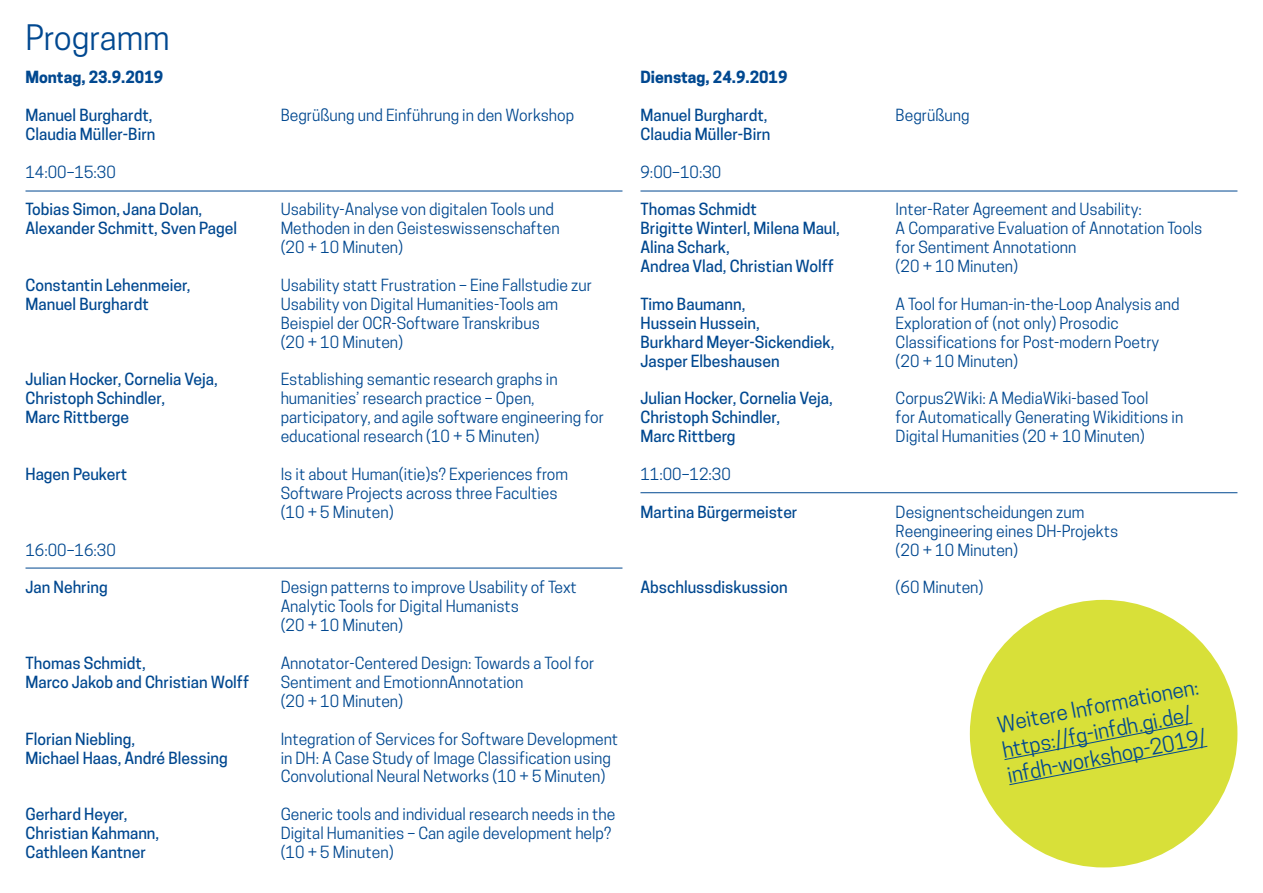
<style>
.page{position:relative;width:1263px;height:893px;background:#fff}
.page>*{position:absolute;margin:0;border:0;box-sizing:border-box;transform-origin:0 0}
.t1{font:33px "Cooper Hewitt";color:#014890}
.t2{font:20.7px/25.5px "Cooper Hewitt";color:#014890}
.t3{font:15.75px/18.9px "Cooper Hewitt";color:#014890}
.t4{font:500 15.75px/18.9px "Cooper Hewitt";color:#014890}
.t5{font:700 15.75px "Cooper Hewitt";color:#014890}
</style>
<div class="page">
<div style="left:970px;top:600px;width:267px;height:267px;background:#d8e039;border-radius:50%"></div>
<hr style="left:26px;top:568px;width:596px;height:1px;background:#014890">
<hr style="left:640px;top:492px;width:597px;height:1px;background:#014890">
<hr style="left:26px;top:191px;width:596px;height:1px;background:#014890">
<hr style="left:640px;top:191px;width:597px;height:1px;background:#014890">
<svg style="left:1004px;top:723px;width:204px;height:62px"></svg>
<h1 class="t1" style="left:26px;top:19px;width:146px">Programm</h1>
<p class="t5" style="left:26px;top:68px;width:139px">Montag, 23.9.2019</p>
<p class="t4" style="left:26px;top:106px;width:131px">Manuel Burghardt,<br>Claudia Müller-Birn</p>
<p class="t3" style="left:26px;top:162px;width:92px">14:00–15:30</p>
<p class="t4" style="left:26px;top:200px;width:213px">Tobias Simon, Jana Dolan,<br>Alexander Schmitt, Sven Pagel</p>
<p class="t4" style="left:26px;top:276px;width:167px">Constantin Lehenmeier,<br>Manuel Burghardt</p>
<p class="t4" style="left:26px;top:370px;width:194px">Julian Hocker, Cornelia Veja,<br>Christoph Schindler,<br>Marc Rittberge</p>
<p class="t4" style="left:26px;top:465px;width:103px">Hagen Peukert</p>
<p class="t3" style="left:26px;top:540px;width:92px">16:00–16:30</p>
<p class="t4" style="left:26px;top:578px;width:84px">Jan Nehring</p>
<p class="t4" style="left:26px;top:654px;width:225px">Thomas Schmidt,<br>Marco Jakob and Christian Wolff</p>
<p class="t4" style="left:26px;top:729px;width:204px">Florian Niebling,<br>Michael Haas, André Blessing</p>
<p class="t4" style="left:26px;top:805px;width:135px">Gerhard Heyer,<br>Christian Kahmann,<br>Cathleen Kantner</p>
<p class="t3" style="left:281px;top:105px;width:295px">Begrüßung und Einführung in den Workshop</p>
<p class="t3" style="left:281px;top:200px;width:281px">Usability-Analyse von digitalen Tools und<br>Methoden in den Geisteswissenschaften (20 + 10 Minuten)</p>
<p class="t3" style="left:281px;top:276px;width:313px">Usability statt Frustration – Eine Fallstudie zur Usability von Digital Humanities-Tools am Beispiel der OCR-Software Transkribus<br>(20 + 10 Minuten)</p>
<p class="t3" style="left:281px;top:370px;width:325px">Establishing semantic research graphs in humanities’ research practice – Open, participatory, and agile software engineering for educational research (10 + 5 Minuten)</p>
<p class="t3" style="left:281px;top:465px;width:289px">Is it about Human(itie)s? Experiences from<br>Software Projects across three Faculties (10 + 5 Minuten)</p>
<p class="t5" style="left:640px;top:68px;width:148px">Dienstag, 24.9.2019</p>
<p class="t4" style="left:640px;top:106px;width:131px">Manuel Burghardt,<br>Claudia Müller-Birn</p>
<p class="t3" style="left:640px;top:162px;width:82px">9:00–10:30</p>
<p class="t4" style="left:640px;top:200px;width:201px">Thomas Schmidt<br>Brigitte Winterl, Milena Maul,<br>Alina Schark,<br>Andrea Vlad, Christian Wolff</p>
<p class="t4" style="left:640px;top:295px;width:195px">Timo Baumann,<br>Hussein Hussein,<br>Burkhard Meyer-Sickendiek,<br>Jasper Elbeshausen</p>
<p class="t4" style="left:640px;top:389px;width:194px">Julian Hocker, Cornelia Veja,<br>Christoph Schindler,<br>Marc Rittberg</p>
<p class="t3" style="left:640px;top:465px;width:92px">11:00–12:30</p>
<p class="t4" style="left:640px;top:502px;width:158px">Martina Bürgermeister</p>
<p class="t3" style="left:281px;top:578px;width:298px">Design patterns to improve Usability of Text<br>Analytic Tools for Digital Humanists<br>(20 + 10 Minuten)</p>
<p class="t3" style="left:281px;top:654px;width:315px">Annotator-Centered Design: Towards a Tool for<br>Sentiment and EmotionnAnnotation<br>(20 + 10 Minuten)</p>
<p class="t3" style="left:281px;top:729px;width:339px">Integration of Services for Software Development in DH: A Case Study of Image Classification using<br>Convolutional Neural Networks (10 + 5 Minuten)</p>
<p class="t3" style="left:281px;top:805px;width:336px">Generic tools and individual research needs in the<br>Digital Humanities – Can agile development help? (10 + 5 Minuten)</p>
<p class="t4" style="left:640px;top:578px;width:149px">Abschlussdiskussion</p>
<p class="t3" style="left:896px;top:105px;width:75px">Begrüßung</p>
<p class="t3" style="left:896px;top:200px;width:308px">Inter-Rater Agreement and Usability:<br>A Comparative Evaluation of Annotation Tools for Sentiment Annotationn<br>(20 + 10 Minuten)</p>
<p class="t3" style="left:896px;top:294px;width:286px">A Tool for Human-in-the-Loop Analysis and Exploration of (not only) Prosodic Classifications for Post-modern Poetry (20 + 10 Minuten)</p>
<p class="t3" style="left:896px;top:389px;width:289px">Corpus2Wiki: A MediaWiki-based Tool<br>for Automatically Generating Wikiditions in<br>Digital Humanities (20 + 10 Minuten)</p>
<p class="t3" style="left:896px;top:502px;width:224px">Designentscheidungen zum<br>Reengineering eines DH-Projekts (20 + 10 Minuten)</p>
<p class="t3" style="left:896px;top:578px;width:89px">(60 Minuten)</p>
<h2 class="t2" style="left:995px;top:713px;width:206px;rotate:-11deg">Weitere Informationen: https://fg-infdh.gi.de/ infdh-workshop-2019/</h2>
</div>
